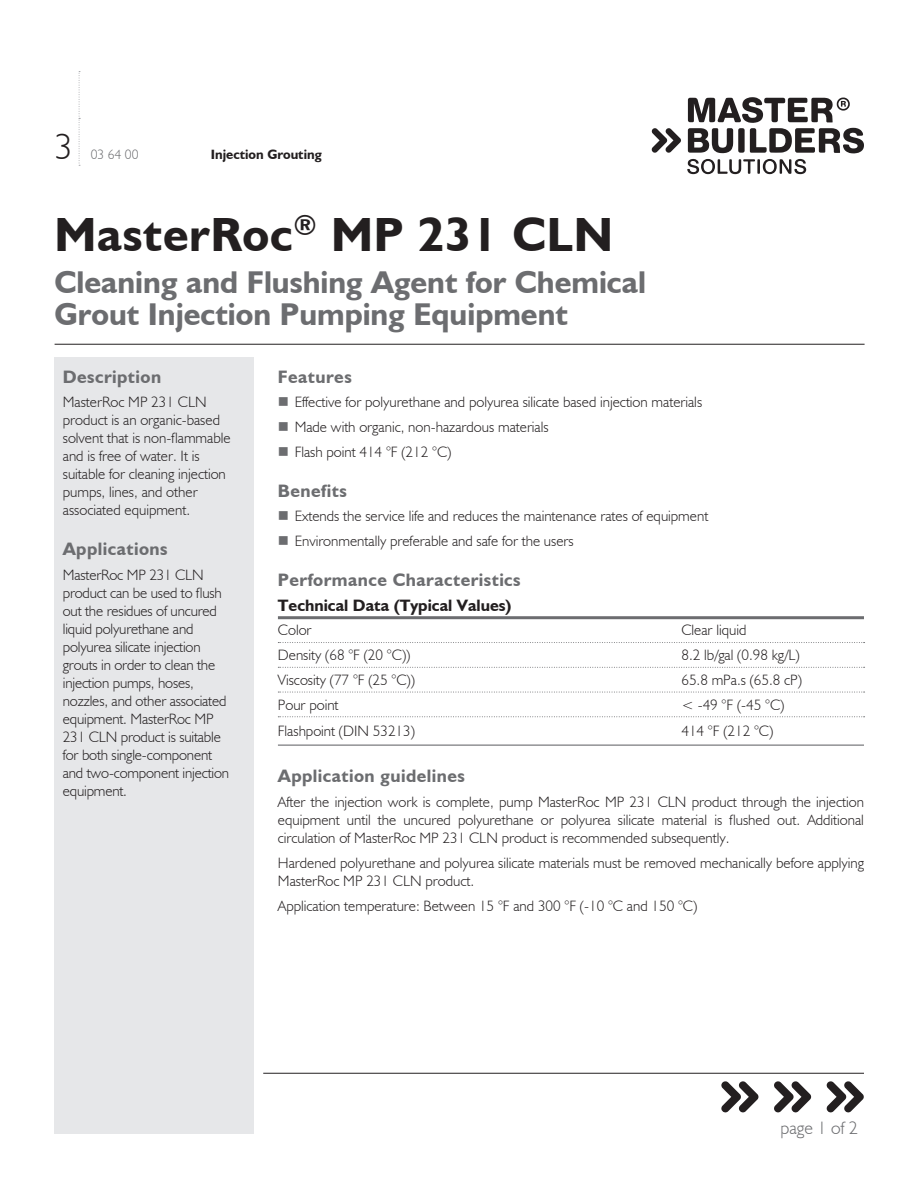
<style>
.page{position:relative;width:918px;height:1188px;background:#fff}
.page>*{position:absolute;margin:0;border:0;box-sizing:border-box;transform-origin:0 0}
.Product_Name{font:700 48px "Humanist 521 BT";letter-spacing:.015em;color:#231f20}
.Large_Numbers_-_Left{font:300 36px "Humanist 521 BT";color:#231f20}
.Gray_Descriptor_Subh{font:700 31.5px/31.5px "Humanist 521 BT";color:#6c6d70}
.Section_Header{font:700 18px "Humanist 521 BT";letter-spacing:.025em;color:#6c6d70}
.t1{font:300 18px "Humanist 521 BT";color:#6c6d70}
.Table_Title{font:700 16.5px "Humanist 521 BT";color:#231f20}
.Pg__1_Left_Column_Bo{font:300 15px/18px "Humanist 521 BT";color:#231f20}
.Body{font:300 15px/18px "Humanist 521 BT";color:#231f20;text-align:justify}
.Table_Body{font:300 15px "Humanist 521 BT";color:#231f20}
.Table_Bottom_Line{font:300 15px "Humanist 521 BT";color:#231f20}
.Table_Top_Line_NOT_B{font:300 15px "Humanist 521 BT";color:#231f20}
.Bold_Description_-_R{font:700 13.5px "Humanist 521 BT";color:#231f20}
.Middle_Numbers_-_Gra{font:300 13.5px "Humanist 521 BT";color:#6c6d70}
</style>
<div class="page">
<hr style="left:263px;top:1073px;width:601px;height:1px;background:#231f20">
<svg style="left:687px;top:159px;width:119px;height:15px"></svg>
<svg style="left:652px;top:128px;width:29px;height:25px"></svg>
<svg style="left:688px;top:97px;width:176px;height:56px"></svg>
<svg style="left:721px;top:1081px;width:38px;height:31px"></svg>
<svg style="left:774px;top:1081px;width:37px;height:31px"></svg>
<svg style="left:827px;top:1081px;width:37px;height:31px"></svg>
<hr style="left:55px;top:344px;width:810px;height:1px;background:#231f20">
<div style="left:54px;top:358px;width:200px;height:776px;background:#e6e7e9"></div>
<hr style="left:278px;top:616px;width:586px;height:3px;background:#6c6d70">
<svg style="left:278px;top:642px;width:587px;height:1px"></svg>
<svg style="left:278px;top:667px;width:587px;height:1px"></svg>
<svg style="left:278px;top:692px;width:587px;height:1px"></svg>
<svg style="left:278px;top:716px;width:587px;height:1px"></svg>
<hr style="left:278px;top:745px;width:586px;height:1px;background:#6c6d70">
<svg style="left:79px;top:71px;width:1px;height:95px"></svg>
<p class="Large_Numbers_-_Left" style="left:55px;top:125px;width:20px">3</p>
<p class="Middle_Numbers_-_Gra" style="left:91px;top:146px;width:49px">03 64 00</p>
<p class="Bold_Description_-_R" style="left:211px;top:146px;width:112px">Injection Grouting</p>
<p class="Product_Name" style="left:55px;top:205px;width:560px">MasterRoc<sup>®</sup> MP 231 CLN</p>
<p class="Gray_Descriptor_Subh" style="left:55px;top:266px;width:593px">Cleaning and Flushing Agent for Chemical<br>Grout Injection Pumping Equipment</p>
<p class="Section_Header" style="left:63px;top:365px;width:100px">Description</p>
<p class="Pg__1_Left_Column_Bo" style="left:63px;top:393px;width:169px">MasterRoc MP 231 CLN product is an organic-based solvent that is non-flammable and is free of water. It is suitable for cleaning injection pumps, lines, and other associated equipment.</p>
<p class="Section_Header" style="left:63px;top:538px;width:106px">Applications</p>
<p class="Pg__1_Left_Column_Bo" style="left:63px;top:566px;width:168px">MasterRoc MP 231 CLN product can be used to flush out the residues of uncured liquid polyurethane and polyurea silicate injection grouts in order to clean the injection pumps, hoses, nozzles, and other associated equipment. MasterRoc MP<br>231 CLN product is suitable for both single-component and two-component injection equipment.</p>
<p class="Section_Header" style="left:278px;top:365px;width:75px">Features</p>
<p class="Pg__1_Left_Column_Bo" style="left:295px;top:393px;width:409px">Effective for polyurethane and polyurea silicate based injection materials</p>
<p class="Pg__1_Left_Column_Bo" style="left:295px;top:418px;width:256px">Made with organic, non-hazardous materials</p>
<p class="Pg__1_Left_Column_Bo" style="left:295px;top:443px;width:158px">Flash point 414 °F (212 °C)</p>
<p class="Section_Header" style="left:278px;top:479px;width:70px">Benefits</p>
<p class="Pg__1_Left_Column_Bo" style="left:295px;top:507px;width:415px">Extends the service life and reduces the maintenance rates of equipment</p>
<p class="Pg__1_Left_Column_Bo" style="left:295px;top:532px;width:281px">Environmentally preferable and safe for the users</p>
<p class="Section_Header" style="left:278px;top:569px;width:244px">Performance Characteristics</p>
<p class="Table_Title" style="left:278px;top:595px;width:235px">Technical Data (Typical Values)</p>
<p class="Table_Top_Line_NOT_B" style="left:278px;top:621px;width:35px">Color</p>
<p class="Table_Top_Line_NOT_B" style="left:681px;top:621px;width:66px">Clear liquid</p>
<p class="Table_Body" style="left:278px;top:646px;width:134px">Density (68 °F (20 °C))</p>
<p class="Table_Body" style="left:681px;top:646px;width:120px">8.2 lb/gal (0.98 kg/L)</p>
<p class="Table_Body" style="left:278px;top:671px;width:139px">Viscosity (77 °F (25 °C))</p>
<p class="Table_Body" style="left:681px;top:671px;width:122px">65.8 mPa.s (65.8 cP)</p>
<p class="Table_Body" style="left:278px;top:695px;width:62px">Pour point</p>
<p class="Table_Body" style="left:681px;top:695px;width:105px">&lt; -49 °F (-45 °C)</p>
<p class="Table_Bottom_Line" style="left:278px;top:722px;width:138px">Flashpoint (DIN 53213)</p>
<p class="Table_Bottom_Line" style="left:681px;top:722px;width:93px">414 °F (212 °C)</p>
<p class="Section_Header" style="left:278px;top:765px;width:188px">Application guidelines</p>
<p class="Body" style="left:278px;top:793px;width:588px">After the injection work is complete, pump MasterRoc MP 231 CLN product through the injection equipment until the uncured polyurethane or polyurea silicate material is flushed out. Additional circulation of MasterRoc MP 231 CLN product is recommended subsequently.</p>
<p class="Body" style="left:278px;top:854px;width:588px">Hardened polyurethane and polyurea silicate materials must be removed mechanically before applying<br>MasterRoc MP 231 CLN product.</p>
<p class="Body" style="left:278px;top:896px;width:421px">Application temperature: Between 15 °F and 300 °F (-10 °C and 150 °C)</p>
<p class="t1" style="left:781px;top:1117px;width:79px">page 1 of 2</p>
</div>
